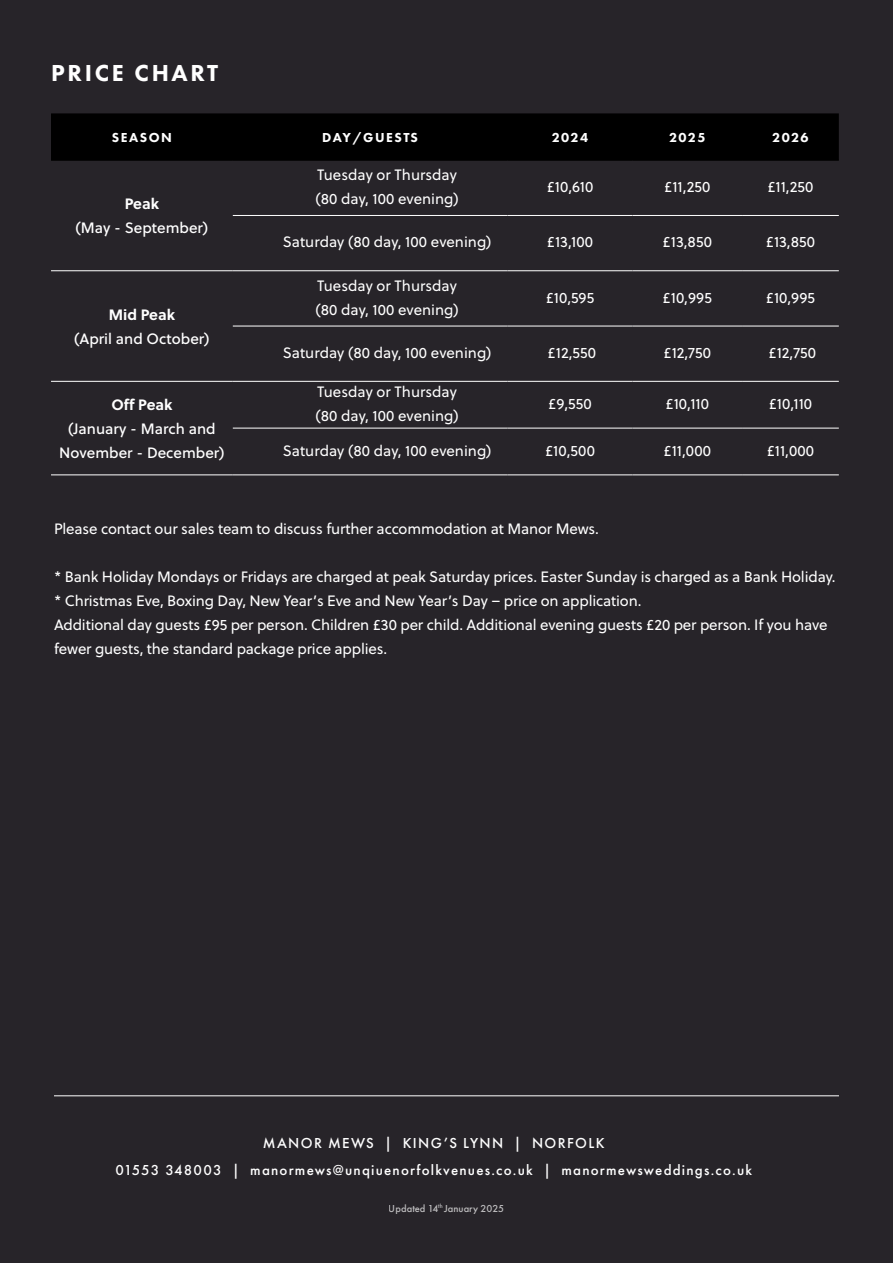
<style>
.page{position:relative;width:893px;height:1263px;background:#272429}
.page>*{position:absolute;margin:0;border:0;box-sizing:border-box;transform-origin:0 0}
.t1{font:800 24px "Futura PT";letter-spacing:.11em;color:#fff}
.t2{font:15px/24px "Soleil";letter-spacing:-.01em;color:#fff}
.t3{font:500 15px/26.7px "Futura PT";letter-spacing:.08em;color:#fff;text-align:center}
.t4{font:15px/24px "Soleil Bk";color:#fff;text-align:center}
.t5{font:800 13.5px "Futura PT";letter-spacing:.1em;color:#fff}
.t6{font:500 10.5px "Futura PT";color:#fff}
.s1{font-family:"Soleil";font-weight:700}
</style>
<div class="page">
<hr style="left:54px;top:1095px;width:785px;height:1px;background:#fff">
<div style="left:51px;top:113px;width:788px;height:47px;background:#000"></div>
<hr style="left:233px;top:160px;width:274px;height:1px;background:#000">
<hr style="left:507px;top:160px;width:125px;height:1px;background:#000">
<hr style="left:632px;top:160px;width:110px;height:1px;background:#000">
<hr style="left:742px;top:160px;width:97px;height:1px;background:#000">
<hr style="left:51px;top:160px;width:182px;height:1px;background:#000">
<hr style="left:233px;top:215px;width:274px;height:1px;background:#fff">
<hr style="left:507px;top:215px;width:125px;height:1px;background:#fff">
<hr style="left:632px;top:215px;width:110px;height:1px;background:#fff">
<hr style="left:742px;top:215px;width:97px;height:1px;background:#fff">
<hr style="left:51px;top:270px;width:182px;height:1px;background:#fff">
<hr style="left:233px;top:270px;width:274px;height:1px;background:#fff">
<hr style="left:507px;top:270px;width:125px;height:1px;background:#fff">
<hr style="left:632px;top:270px;width:110px;height:1px;background:#fff">
<hr style="left:742px;top:270px;width:97px;height:1px;background:#fff">
<hr style="left:51px;top:381px;width:182px;height:1px;background:#fff">
<hr style="left:233px;top:381px;width:274px;height:1px;background:#fff">
<hr style="left:507px;top:381px;width:125px;height:1px;background:#fff">
<hr style="left:632px;top:381px;width:110px;height:1px;background:#fff">
<hr style="left:742px;top:381px;width:97px;height:1px;background:#fff">
<hr style="left:233px;top:326px;width:274px;height:1px;background:#fff">
<hr style="left:507px;top:326px;width:125px;height:1px;background:#fff">
<hr style="left:632px;top:326px;width:110px;height:1px;background:#fff">
<hr style="left:742px;top:326px;width:97px;height:1px;background:#fff">
<hr style="left:51px;top:474px;width:182px;height:1px;background:#fff">
<hr style="left:233px;top:474px;width:274px;height:1px;background:#fff">
<hr style="left:507px;top:474px;width:125px;height:1px;background:#fff">
<hr style="left:632px;top:474px;width:110px;height:1px;background:#fff">
<hr style="left:742px;top:474px;width:97px;height:1px;background:#fff">
<hr style="left:233px;top:428px;width:274px;height:1px;background:#fff">
<hr style="left:507px;top:428px;width:125px;height:1px;background:#fff">
<hr style="left:632px;top:428px;width:110px;height:1px;background:#fff">
<hr style="left:742px;top:428px;width:97px;height:1px;background:#fff">
<p class="t1" style="left:51px;top:58px;width:169px">PRICE CHART</p>
<p class="t5" style="left:112px;top:129px;width:61px">SEASON</p>
<p class="t5" style="left:322px;top:129px;width:97px">DAY/GUESTS</p>
<p class="t5" style="left:552px;top:129px;width:38px">2024</p>
<p class="t5" style="left:669px;top:129px;width:38px">2025</p>
<p class="t5" style="left:772px;top:129px;width:38px">2026</p>
<p class="t4" style="left:76px;top:191px;width:134px"><span class="s1">Peak<br></span>(May - September)</p>
<p class="t4" style="left:74px;top:302px;width:137px"><span class="s1">Mid Peak<br></span>(April and October)</p>
<p class="t4" style="left:59px;top:392px;width:167px"><span class="s1">Off Peak<br></span>(January - March and<br>November - December)</p>
<p class="t2" style="left:315px;top:162px;width:145px">Tuesday or Thursday (80 day, 100 evening)</p>
<p class="t2" style="left:547px;top:174px;width:48px">£10,610</p>
<p class="t2" style="left:664px;top:174px;width:48px">£11,250</p>
<p class="t2" style="left:767px;top:174px;width:48px">£11,250</p>
<p class="t2" style="left:283px;top:230px;width:210px">Saturday (80 day, 100 evening)</p>
<p class="t2" style="left:547px;top:230px;width:48px">£13,100</p>
<p class="t2" style="left:663px;top:230px;width:51px">£13,850</p>
<p class="t2" style="left:766px;top:230px;width:51px">£13,850</p>
<p class="t2" style="left:315px;top:273px;width:145px">Tuesday or Thursday (80 day, 100 evening)</p>
<p class="t2" style="left:546px;top:285px;width:50px">£10,595</p>
<p class="t2" style="left:663px;top:285px;width:51px">£10,995</p>
<p class="t2" style="left:766px;top:285px;width:51px">£10,995</p>
<p class="t2" style="left:283px;top:340px;width:210px">Saturday (80 day, 100 evening)</p>
<p class="t2" style="left:548px;top:340px;width:50px">£12,550</p>
<p class="t2" style="left:663px;top:340px;width:49px">£12,750</p>
<p class="t2" style="left:768px;top:340px;width:49px">£12,750</p>
<p class="t2" style="left:315px;top:379px;width:145px">Tuesday or Thursday (80 day, 100 evening)</p>
<p class="t2" style="left:548px;top:391px;width:45px">£9,550</p>
<p class="t2" style="left:666px;top:391px;width:45px">£10,110</p>
<p class="t2" style="left:769px;top:391px;width:45px">£10,110</p>
<p class="t2" style="left:283px;top:438px;width:210px">Saturday (80 day, 100 evening)</p>
<p class="t2" style="left:545px;top:438px;width:51px">£10,500</p>
<p class="t2" style="left:663px;top:438px;width:49px">£11,000</p>
<p class="t2" style="left:767px;top:438px;width:49px">£11,000</p>
<p class="t2" style="left:54px;top:516px;width:546px">Please contact our sales team to discuss further accommodation at Manor Mews.</p>
<p class="t2" style="left:54px;top:564px;width:783px">* Bank Holiday Mondays or Fridays are charged at peak Saturday prices. Easter Sunday is charged as a Bank Holiday.</p>
<p class="t2" style="left:54px;top:588px;width:589px">* Christmas Eve, Boxing Day, New Year’s Eve and New Year’s Day – price on application.</p>
<p class="t2" style="left:54px;top:612px;width:775px">Additional day guests £95 per person. Children £30 per child. Additional evening guests £20 per person. If you have fewer guests, the standard package price applies.</p>
<p class="t3" style="left:115px;top:1129px;width:638px">MANOR MEWS | KING’S LYNN | NORFOLK<br>01553 348003 | manormews@unqiuenorfolkvenues.co.uk | manormewsweddings.co.uk</p>
<p class="t6" style="left:389px;top:1202px;width:117px">Updated 14<sup>th</sup> January 2025</p>
</div>
